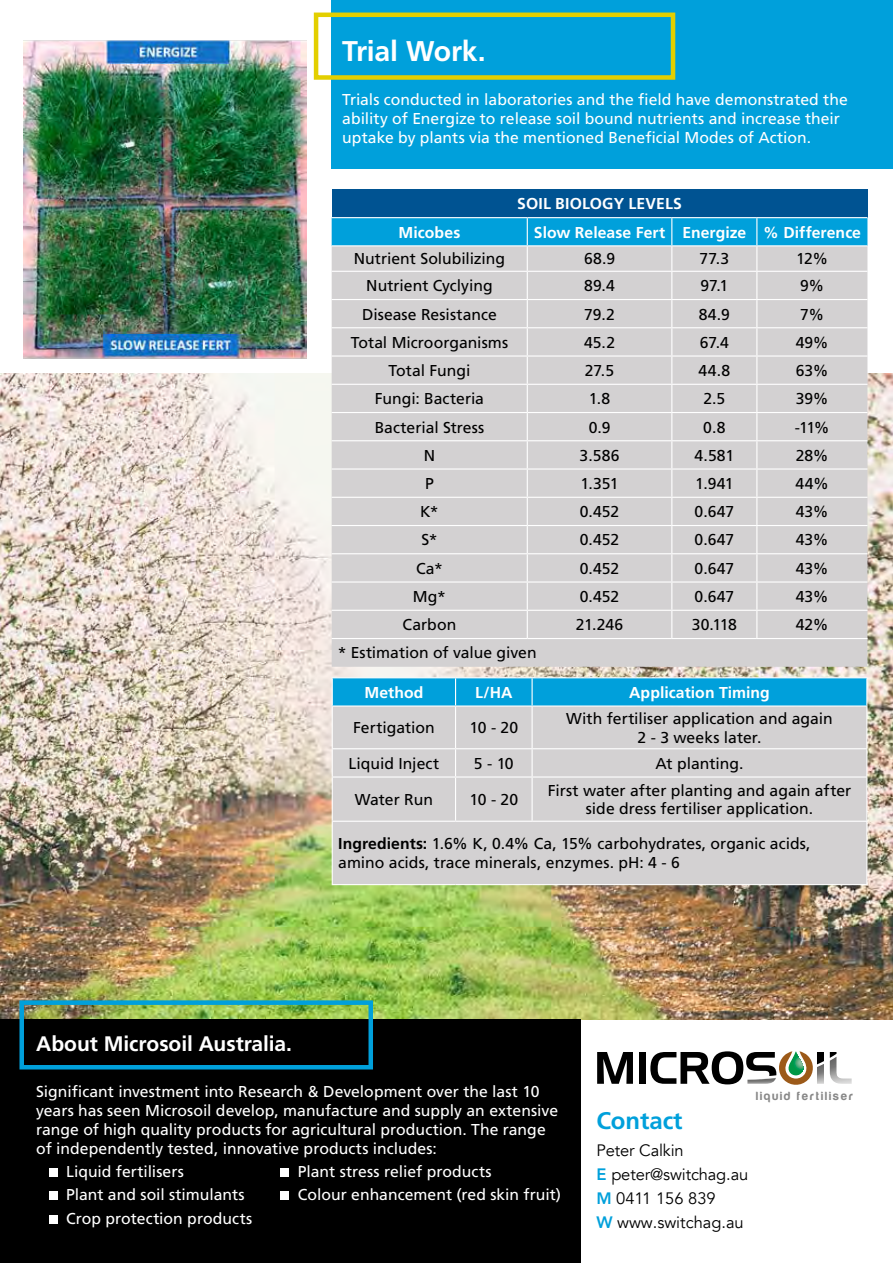
<style>
.page{position:relative;width:893px;height:1263px;background:#fff}
.page>*{position:absolute;margin:0;border:0;box-sizing:border-box;transform-origin:0 0}
.t1{font:700 28.5px "Frutiger LT Std";letter-spacing:-.01em;color:#fff}
.t2{font:700 24px "Frutiger LT";letter-spacing:-.005em;color:#00a0db}
.t3{font:700 21px "Frutiger LT";letter-spacing:-.005em;color:#fff}
.t4{font:16.5px/24px "Avenir";letter-spacing:-.01em;color:#000}
.t5{font:15.75px/18.9px "Frutiger LT Std";color:#000;text-align:center}
.t6{font:15.75px/18.9px "Frutiger LT Std";color:#fff}
.t7{font:700 15.75px "Frutiger LT Std";letter-spacing:.005em;color:#fff}
.t8{font:12.3px "Harabara";letter-spacing:.17em;color:#878787}
.s1{font-weight:700}
.s2{font-weight:800;color:#00a0db}
</style>
<div class="page">
<div style="left:332px;top:0;width:561px;height:169px;background:#00a0db"></div>
<div style="left:314px;top:13px;width:361px;height:67px;border:4px solid #e3cf00"></div>
<img style="left:0;top:373px;width:893px;height:646px">
<div style="left:332px;top:189px;width:535px;height:29px;background:#005392"></div>
<div style="left:332px;top:639px;width:535px;height:28px;background:#d3d1d2"></div>
<hr style="left:332px;top:217px;width:195px;height:1px;background:#fff">
<hr style="left:527px;top:217px;width:145px;height:1px;background:#fff">
<hr style="left:672px;top:217px;width:85px;height:1px;background:#fff">
<hr style="left:757px;top:217px;width:110px;height:1px;background:#fff">
<svg style="left:332px;top:218px;width:535px;height:420px;background:#c7cfd4"></svg>
<hr style="left:332px;top:638px;width:195px;height:1px;background:#fff">
<hr style="left:527px;top:638px;width:145px;height:1px;background:#fff">
<hr style="left:672px;top:638px;width:85px;height:1px;background:#fff">
<hr style="left:757px;top:638px;width:110px;height:1px;background:#fff">
<div style="left:333px;top:707px;width:533px;height:177px;background:#d3d1d2"></div>
<hr style="left:332px;top:677px;width:124px;height:1px;background:#fff">
<hr style="left:456px;top:677px;width:76px;height:1px;background:#fff">
<hr style="left:532px;top:677px;width:335px;height:1px;background:#fff">
<div style="left:332px;top:678px;width:535px;height:27px;background:#00a0db"></div>
<hr style="left:332px;top:705px;width:124px;height:2px;background:#fff">
<hr style="left:332px;top:707px;width:1px;height:41px;background:#fff">
<hr style="left:456px;top:705px;width:76px;height:2px;background:#fff">
<hr style="left:455px;top:707px;width:1px;height:41px;background:#fff">
<hr style="left:532px;top:705px;width:335px;height:2px;background:#fff">
<hr style="left:531px;top:707px;width:2px;height:41px;background:#fff">
<hr style="left:866px;top:707px;width:1px;height:41px;background:#fff">
<hr style="left:332px;top:748px;width:124px;height:1px;background:#fff">
<svg style="left:332px;top:749px;width:1px;height:27px"></svg>
<hr style="left:456px;top:748px;width:76px;height:1px;background:#fff">
<svg style="left:455px;top:749px;width:1px;height:27px"></svg>
<hr style="left:532px;top:748px;width:335px;height:1px;background:#fff">
<hr style="left:531px;top:749px;width:2px;height:27px;background:#fff">
<svg style="left:866px;top:749px;width:1px;height:27px"></svg>
<hr style="left:332px;top:776px;width:124px;height:1px;background:#fff">
<hr style="left:332px;top:777px;width:1px;height:44px;background:#fff">
<hr style="left:456px;top:776px;width:76px;height:1px;background:#fff">
<hr style="left:455px;top:777px;width:1px;height:44px;background:#fff">
<hr style="left:532px;top:776px;width:335px;height:1px;background:#fff">
<hr style="left:531px;top:777px;width:2px;height:44px;background:#fff">
<hr style="left:866px;top:777px;width:1px;height:44px;background:#fff">
<hr style="left:332px;top:821px;width:124px;height:1px;background:#fff">
<hr style="left:332px;top:822px;width:1px;height:62px;background:#fff">
<hr style="left:456px;top:821px;width:76px;height:1px;background:#fff">
<hr style="left:532px;top:821px;width:335px;height:1px;background:#fff">
<hr style="left:866px;top:822px;width:1px;height:62px;background:#fff">
<hr style="left:332px;top:884px;width:124px;height:1px;background:#fff">
<hr style="left:456px;top:884px;width:76px;height:1px;background:#fff">
<hr style="left:532px;top:884px;width:335px;height:1px;background:#fff">
<img style="left:24px;top:40px;width:282px;height:319px">
<div style="left:0;top:1019px;width:580px;height:244px;background:#000"></div>
<div style="left:49px;top:1168px;width:8px;height:9px;background:#fff"></div>
<div style="left:281px;top:1168px;width:8px;height:9px;background:#fff"></div>
<div style="left:49px;top:1191px;width:8px;height:9px;background:#fff"></div>
<div style="left:281px;top:1191px;width:8px;height:9px;background:#fff"></div>
<div style="left:49px;top:1215px;width:8px;height:9px;background:#fff"></div>
<div style="left:19px;top:1000px;width:354px;height:69px;border:4px solid #00a0db"></div>
<img style="left:829px;top:1057px;width:23px;height:27px">
<svg style="left:597px;top:1052px;width:36px;height:32px"></svg>
<div style="left:639px;top:1052px;width:7px;height:32px;background:#000"></div>
<svg style="left:830px;top:1052px;width:6px;height:6px"></svg>
<svg style="left:650px;top:1051px;width:174px;height:34px"></svg>
<h1 class="t1" style="left:342px;top:34px;width:145px">Trial Work.</h1>
<p class="t6" style="left:342px;top:91px;width:507px">Trials conducted in laboratories and the field have demonstrated the ability of Energize to release soil bound nutrients and increase their uptake by plants via the mentioned Beneficial Modes of Action.</p>
<p class="t7" style="left:517px;top:195px;width:166px">SOIL BIOLOGY LEVELS</p>
<p class="t7" style="left:399px;top:223px;width:63px">Micobes</p>
<p class="t7" style="left:534px;top:223px;width:329px">Slow Release Fert Energize % Difference</p>
<p class="t5" style="left:354px;top:250px;width:153px">Nutrient Solubilizing</p>
<p class="t5" style="left:584px;top:250px;width:33px">68.9</p>
<p class="t5" style="left:700px;top:250px;width:31px">77.3</p>
<p class="t5" style="left:796px;top:250px;width:33px">12%</p>
<p class="t5" style="left:366px;top:276px;width:128px">Nutrient Cyclying</p>
<p class="t5" style="left:584px;top:276px;width:32px">89.4</p>
<p class="t5" style="left:700px;top:276px;width:29px">97.1</p>
<p class="t5" style="left:800px;top:276px;width:26px">9%</p>
<p class="t5" style="left:362px;top:305px;width:136px">Disease Resistance</p>
<p class="t5" style="left:584px;top:305px;width:32px">79.2</p>
<p class="t5" style="left:699px;top:305px;width:33px">84.9</p>
<p class="t5" style="left:800px;top:305px;width:26px">7%</p>
<p class="t5" style="left:351px;top:333px;width:159px">Total Microorganisms</p>
<p class="t5" style="left:584px;top:333px;width:33px">45.2</p>
<p class="t5" style="left:700px;top:333px;width:31px">67.4</p>
<p class="t5" style="left:796px;top:333px;width:34px">49%</p>
<p class="t5" style="left:388px;top:361px;width:83px">Total Fungi</p>
<p class="t5" style="left:585px;top:361px;width:31px">27.5</p>
<p class="t5" style="left:698px;top:361px;width:33px">44.8</p>
<p class="t5" style="left:796px;top:361px;width:34px">63%</p>
<p class="t5" style="left:375px;top:389px;width:111px">Fungi: Bacteria</p>
<p class="t5" style="left:589px;top:389px;width:23px">1.8</p>
<p class="t5" style="left:703px;top:389px;width:24px">2.5</p>
<p class="t5" style="left:796px;top:389px;width:34px">39%</p>
<p class="t5" style="left:375px;top:418px;width:111px">Bacterial Stress</p>
<p class="t5" style="left:589px;top:418px;width:23px">0.9</p>
<p class="t5" style="left:703px;top:418px;width:24px">0.8</p>
<p class="t5" style="left:795px;top:418px;width:36px">-11%</p>
<p class="t5" style="left:424px;top:446px;width:13px">N</p>
<p class="t5" style="left:580px;top:446px;width:42px">3.586</p>
<p class="t5" style="left:695px;top:446px;width:41px">4.581</p>
<p class="t5" style="left:796px;top:446px;width:34px">28%</p>
<p class="t5" style="left:425px;top:474px;width:10px">P</p>
<p class="t5" style="left:580px;top:474px;width:40px">1.351</p>
<p class="t5" style="left:695px;top:474px;width:40px">1.941</p>
<p class="t5" style="left:796px;top:474px;width:35px">44%</p>
<p class="t5" style="left:420px;top:502px;width:20px">K*</p>
<p class="t5" style="left:580px;top:502px;width:41px">0.452</p>
<p class="t5" style="left:695px;top:502px;width:41px">0.647</p>
<p class="t5" style="left:796px;top:502px;width:34px">43%</p>
<p class="t5" style="left:421px;top:531px;width:18px">S*</p>
<p class="t5" style="left:580px;top:531px;width:41px">0.452</p>
<p class="t5" style="left:695px;top:531px;width:41px">0.647</p>
<p class="t5" style="left:796px;top:531px;width:34px">43%</p>
<p class="t5" style="left:416px;top:559px;width:28px">Ca*</p>
<p class="t5" style="left:580px;top:559px;width:41px">0.452</p>
<p class="t5" style="left:695px;top:559px;width:41px">0.647</p>
<p class="t5" style="left:796px;top:559px;width:34px">43%</p>
<p class="t5" style="left:413px;top:587px;width:35px">Mg*</p>
<p class="t5" style="left:580px;top:587px;width:41px">0.452</p>
<p class="t5" style="left:695px;top:587px;width:41px">0.647</p>
<p class="t5" style="left:796px;top:587px;width:34px">43%</p>
<p class="t5" style="left:403px;top:615px;width:55px">Carbon</p>
<p class="t5" style="left:576px;top:615px;width:49px">21.246</p>
<p class="t5" style="left:692px;top:615px;width:47px">30.118</p>
<p class="t5" style="left:796px;top:615px;width:34px">42%</p>
<p class="t5" style="left:338px;top:644px;width:201px">* Estimation of value given</p>
<p class="t7" style="left:364px;top:683px;width:61px">Method</p>
<p class="t7" style="left:475px;top:683px;width:39px">L/HA</p>
<p class="t7" style="left:629px;top:683px;width:142px">Application Timing</p>
<p class="t5" style="left:353px;top:718px;width:83px">Fertigation</p>
<p class="t5" style="left:470px;top:718px;width:50px">10 - 20</p>
<p class="t5" style="left:566px;top:709px;width:268px">With fertiliser application and again<br>2 - 3 weeks later.</p>
<p class="t5" style="left:349px;top:754px;width:92px">Liquid Inject</p>
<p class="t5" style="left:474px;top:754px;width:41px">5 - 10</p>
<p class="t5" style="left:656px;top:754px;width:89px">At planting.</p>
<p class="t5" style="left:355px;top:790px;width:80px">Water Run</p>
<p class="t5" style="left:470px;top:790px;width:50px">10 - 20</p>
<p class="t5" style="left:548px;top:781px;width:305px">First water after planting and again after side dress fertiliser application.</p>
<p class="t5" style="left:338px;top:834px;width:474px;text-align:left"><span class="s1">Ingredients:</span> 1.6% K, 0.4% Ca, 15% carbohydrates, organic acids, amino acids, trace minerals, enzymes. pH: 4 - 6</p>
<h3 class="t3" style="left:36px;top:1032px;width:257px">About Microsoil Australia.</h3>
<p class="t6" style="left:36px;top:1082px;width:523px">Significant investment into Research &amp; Development over the last 10 years has seen Microsoil develop, manufacture and supply an extensive range of high quality products for agricultural production. The range of independently tested, innovative products includes:</p>
<p class="t6" style="left:66px;top:1162px;width:119px">Liquid fertilisers</p>
<p class="t6" style="left:298px;top:1162px;width:195px">Plant stress relief products</p>
<p class="t6" style="left:66px;top:1185px;width:180px">Plant and soil stimulants</p>
<p class="t6" style="left:298px;top:1185px;width:265px">Colour enhancement (red skin fruit)</p>
<p class="t6" style="left:66px;top:1209px;width:188px">Crop protection products</p>
<h2 class="t2" style="left:596px;top:1106px;width:88px">Contact</h2>
<p class="t4" style="left:596px;top:1138px;width:153px">Peter Calkin<br><span class="s2">E</span> peter@switchag.au<br><span class="s2">M</span> 0411 156 839<br><span class="s2">W</span> www.switchag.au</p>
<p class="t8" style="left:756px;top:1089px;width:98px">liquid fertiliser</p>
</div>
